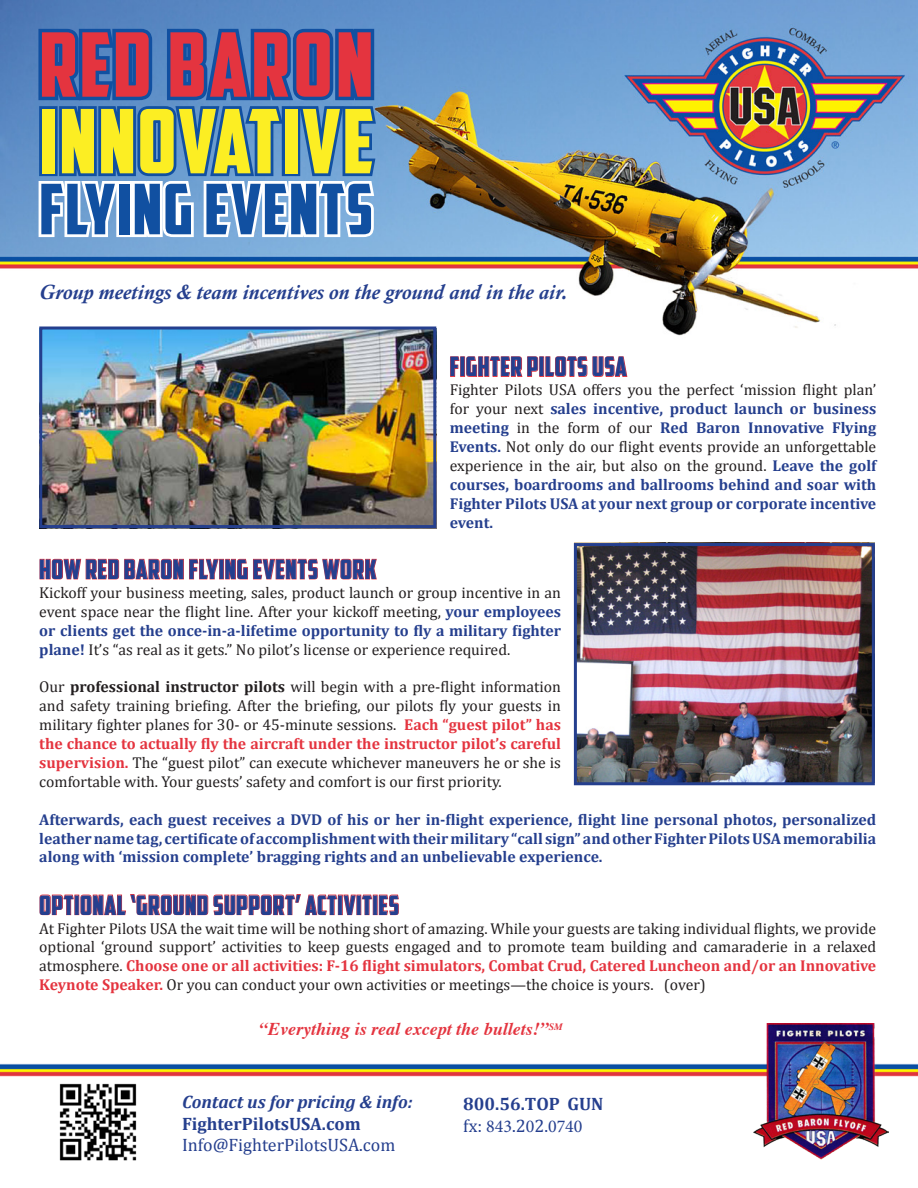
<style>
.page{position:relative;width:918px;height:1188px;background:#fff}
.page>*{position:absolute;margin:0;border:0;box-sizing:border-box;transform-origin:0 0}
.t1{font:88.8px "American Captain";letter-spacing:.02em;color:#fcee23}
.t2{font:88.8px "American Captain";letter-spacing:.035em;color:#e4343f}
.t3{font:69.6px "American Captain";letter-spacing:.02em;color:#1150a1}
.t4{font:27px "American Captain";letter-spacing:.02em;color:#253f8e}
.t5{font:italic 700 21px "Calisto";color:#253f8e}
.t6{font:italic 700 18px "Times";color:#e4343f}
.t7{font:700 18px "Cambria";color:#253f8e}
.t8{font:italic 700 18px "Cambria";color:#253f8e}
.t9{font:18px "Cambria";color:#253f8e}
.t10{font:18px "Minion Pro";color:#253f8e}
.t11{font:15.75px/18.9px "Cambria";color:#231f20;text-align:justify}
.t12{font:700 15.75px/18.9px "Cambria";color:#253f8e;text-align:justify}
.s1{font-weight:400;color:#231f20}
.s2{font-weight:700;color:#253f8e}
.s3{font-weight:700}
.s4{font-weight:700;color:#e4343f}
.s5{font-family:"Cambria"}
</style>
<div class="page">
<img style="left:0;top:1063px;width:918px;height:14px">
<img style="left:754px;top:1023px;width:135px;height:136px">
<img style="left:59px;top:1083px;width:78px;height:78px">
<img style="left:0;top:0;width:918px;height:916px">
<svg style="left:450px;top:356px;width:10px;height:21px"></svg>
<div style="left:460px;top:356px;width:5px;height:21px;border:1px solid #e4343f"></div>
<svg style="left:466px;top:356px;width:73px;height:21px"></svg>
<div style="left:539px;top:356px;width:5px;height:21px;border:1px solid #e4343f"></div>
<svg style="left:545px;top:356px;width:83px;height:21px"></svg>
<svg style="left:39px;top:559px;width:180px;height:21px"></svg>
<div style="left:219px;top:559px;width:5px;height:20px;border:1px solid #e4343f"></div>
<svg style="left:225px;top:558px;width:152px;height:22px"></svg>
<svg style="left:39px;top:894px;width:35px;height:22px"></svg>
<div style="left:75px;top:895px;width:4px;height:20px;border:1px solid #e4343f"></div>
<svg style="left:80px;top:894px;width:293px;height:22px"></svg>
<div style="left:373px;top:895px;width:5px;height:20px;border:1px solid #e4343f"></div>
<svg style="left:379px;top:894px;width:20px;height:21px"></svg>
<img style="left:43px;top:331px;width:389px;height:193px">
<img style="left:578px;top:547px;width:293px;height:234px">
<div style="left:574px;top:543px;width:301px;height:242px;border:3px solid #253f8e"></div>
<div style="left:39px;top:327px;width:397px;height:201px;border:3px solid #253f8e"></div>
<svg style="left:35px;top:15px;width:344px;height:244px;background:#5e8dc5"></svg>
<p class="t2" style="left:39px;top:11px;width:336px">RED BARON</p>
<p class="t1" style="left:39px;top:88px;width:337px">INNOVATIVE</p>
<p class="t3" style="left:39px;top:167px;width:335px">FLYING EVENTS</p>
<p class="t5" style="left:39px;top:280px;width:529px">Group meetings &amp; team incentives on the ground and in the air.</p>
<p class="t4" style="left:450px;top:350px;width:179px">FIGHTER PILOTS USA</p>
<p class="t12" style="left:450px;top:380px;width:428px"><span class="s1">Fighter Pilots USA offers you the perfect ‘mission flight plan’ for your next</span> sales incentive, product launch or business meeting <span class="s1">in the form of our</span> Red Baron Innovative Flying Events. <span class="s1">Not only do our flight events provide an unforgettable experience in the air, but also on the ground.</span> Leave the golf courses, boardrooms and ballrooms behind and soar with Fighter Pilots USA at your next group or corporate incentive event.</p>
<p class="t4" style="left:39px;top:553px;width:339px">HOW RED BARON FLYING EVENTS WORK</p>
<p class="t11" style="left:39px;top:583px;width:523px">Kickoff your business meeting, sales, product launch or group incentive in an event space near the flight line. After your kickoff meeting, <span class="s2">your employees or clients get the once-in-a-lifetime opportunity to fly a military fighter plane!</span> It’s “as real as it gets.” No pilot’s license or experience required.</p>
<p class="t11" style="left:39px;top:677px;width:523px">Our <span class="s3">professional instructor pilots</span> will begin with a pre-flight information and safety training briefing. After the briefing, our pilots fly your guests in military fighter planes for 30- or 45-minute sessions. <span class="s4">Each “guest pilot” has the chance to actually fly the aircraft under the instructor pilot’s careful supervision.</span> The “guest pilot” can execute whichever maneuvers he or she is comfortable with. Your guests’ safety and comfort is our first priority.</p>
<p class="t12" style="left:39px;top:809px;width:839px">Afterwards, each guest receives a DVD of his or her in-flight experience, flight line personal photos, personalized leather name tag, certificate of accomplishment with their military “call sign” and other Fighter Pilots USA memorabilia along with ‘mission complete’ bragging rights and an unbelievable experience.</p>
<p class="t4" style="left:39px;top:889px;width:361px">OPTIONAL ‘GROUND SUPPORT’ ACTIVITIES</p>
<p class="t11" style="left:39px;top:919px;width:839px">At Fighter Pilots USA the wait time will be nothing short of amazing. While your guests are taking individual flights, we provide optional ‘ground support’ activities to keep guests engaged and to promote team building and camaraderie in a relaxed atmosphere. <span class="s4">Choose one or all activities: F-16 flight simulators, Combat Crud, Catered Luncheon and/or an Innovative Keynote Speaker.</span> Or you can conduct your own activities or meetings—the choice is yours. (over)</p>
<p class="t6" style="left:259px;top:1017px;width:305px">“Everything is real except the bullets!”<sup>SM</sup></p>
<p class="t8" style="left:182px;top:1089px;width:232px">Contact us for pricing &amp; info:</p>
<p class="t7" style="left:182px;top:1111px;width:180px">FighterPilotsUSA.com</p>
<p class="t9" style="left:182px;top:1134px;width:215px">Info@FighterPilotsUSA.com</p>
<p class="t7" style="left:463px;top:1091px;width:142px">800.56.TOP GUN</p>
<p class="t10" style="left:463px;top:1114px;width:121px"><span class="s5">fx:</span> 843<span class="s5">.2</span>0<span class="s5">2.</span>0740</p>
</div>
